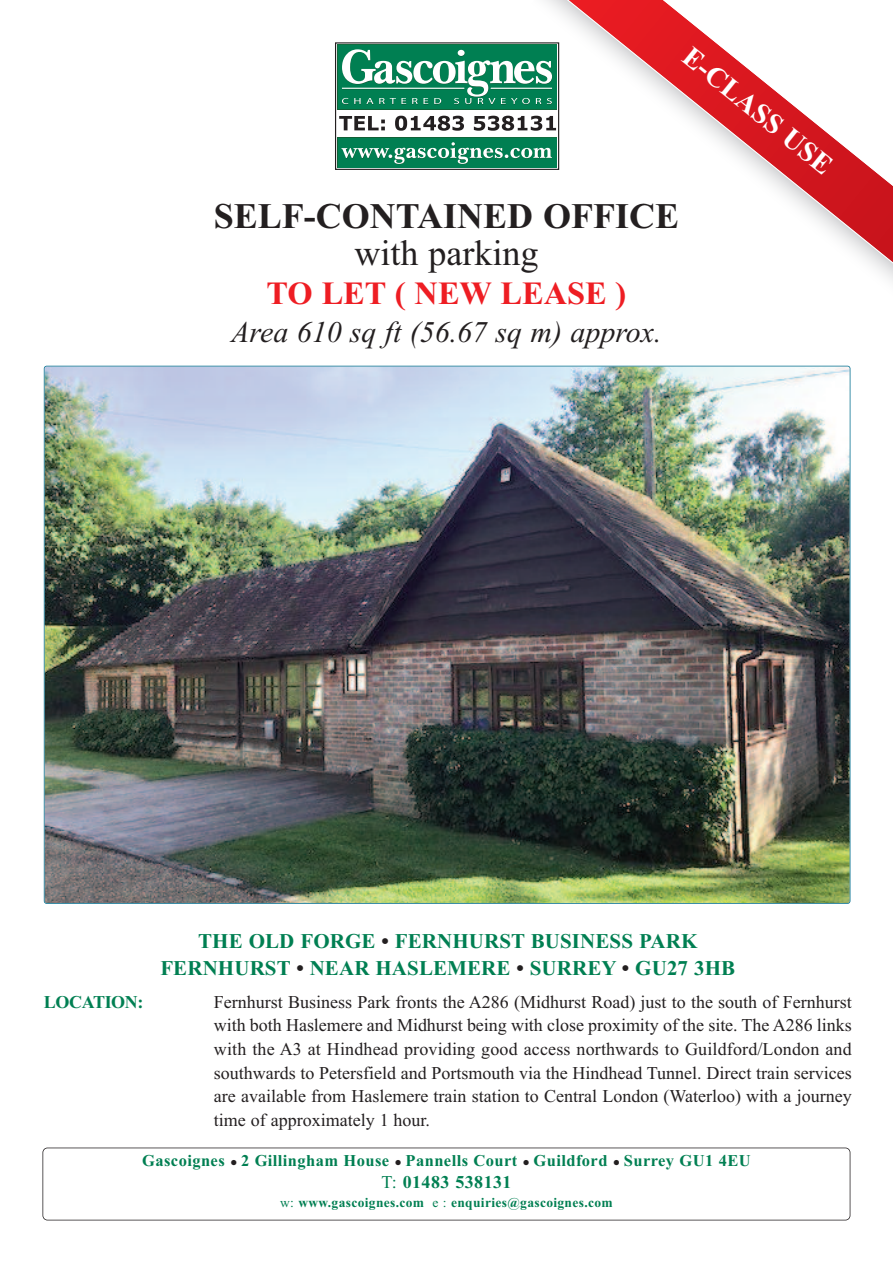
<style>
.page{position:relative;width:893px;height:1263px;background:#fff}
.page>*{position:absolute;margin:0;border:0;box-sizing:border-box;transform-origin:0 0}
.t1{font:700 36px "Times New Roman";color:#231f20}
.t2{font:36px "Times New Roman";color:#231f20}
.t3{font:700 32.4px "Times New Roman";color:#ee1d23}
.t4{font:italic 30px "Times New Roman";color:#231f20}
.t5{font:700 28.5px "Times New Roman";color:#fff}
.t6{font:700 21px/27.8px "Times New Roman";letter-spacing:.005em;color:#007f52;text-align:center}
.t7{font:18px/23.7px "Times New Roman";color:#231f20;text-align:justify}
.t8{font:700 18px "Times New Roman";letter-spacing:.025em;color:#007f52}
.t9{font:700 18px "Times New Roman";letter-spacing:-.02em;color:#007f52}
.t10{font:700 16.5px "Times New Roman";letter-spacing:.025em;color:#007f52}
.t11{font:700 13.5px "Times New Roman";letter-spacing:.025em;color:#007f52}
.s1{color:#231f20}
.s2{font-family:"Verdana";font-size:10.5px;color:#231f20}
.s3{font-weight:400}
</style>
<div class="page">
<svg style="left:337px;top:44px;width:194px;height:94px"></svg>
<div style="left:335px;top:42px;width:224px;height:128px;border:1px solid #231f20"></div>
<svg style="left:337px;top:138px;width:194px;height:30px"></svg>
<div style="left:338px;top:138px;width:218px;height:29px;background:#007f52"></div>
<div style="left:338px;top:45px;width:218px;height:63px;background:#007f52"></div>
<svg style="left:342px;top:49px;width:189px;height:56px"></svg>
<svg style="left:339px;top:116px;width:46px;height:14px"></svg>
<svg style="left:395px;top:116px;width:69px;height:15px"></svg>
<svg style="left:474px;top:116px;width:57px;height:15px"></svg>
<svg style="left:341px;top:142px;width:190px;height:22px"></svg>
<div style="left:42px;top:1147px;width:808px;height:73px;border:2px solid #231f20;border-radius:5px"></div>
<svg style="left:531px;top:0;width:26px;height:170px"></svg>
<svg style="left:557px;top:0;width:336px;height:281px"></svg>
<img style="left:45px;top:366px;width:805px;height:537px;border-radius:2px">
<h3 class="t5" style="left:697px;top:40px;width:185px;rotate:39deg">E-CLASS USE</h3>
<h1 class="t1" style="left:214px;top:194px;width:467px">SELF-CONTAINED OFFICE</h1>
<h1 class="t2" style="left:355px;top:232px;width:185px">with parking</h1>
<h2 class="t3" style="left:266px;top:274px;width:361px">TO LET ( NEW LEASE )</h2>
<h3 class="t4" style="left:231px;top:315px;width:432px">Area 610 sq ft (56.67 sq m) approx.</h3>
<p class="t6" style="left:160px;top:926px;width:576px">THE OLD FORGE <span class="s1">•</span> FERNHURST BUSINESS PARK<br>FERNHURST <span class="s1">•</span> NEAR HASLEMERE <span class="s1">•</span> SURREY <span class="s1">•</span> GU27 3HB</p>
<p class="t9" style="left:44px;top:991px;width:101px">LOCATION:</p>
<p class="t7" style="left:214px;top:989px;width:639px">Fernhurst Business Park fronts the A286 (Midhurst Road) just to the south of Fernhurst with both Haslemere and Midhurst being with close proximity of the site. The A286 links with the A3 at Hindhead providing good access northwards to Guildford/London and southwards to Petersfield and Portsmouth via the Hindhead Tunnel. Direct train services are available from Haslemere train station to Central London (Waterloo) with a journey time of approximately 1 hour.</p>
<p class="t10" style="left:142px;top:1151px;width:610px">Gascoignes <span class="s2">•</span> 2 Gillingham House <span class="s2">•</span> Pannells Court <span class="s2">•</span> Guildford <span class="s2">•</span> Surrey GU1 4EU</p>
<p class="t8" style="left:381px;top:1171px;width:132px"><span class="s3">T:</span> 01483 538131</p>
<p class="t11" style="left:280px;top:1194px;width:334px"><span class="s3">w:</span> www.gascoignes.com <span class="s3">e :</span> enquiries@gascoignes.com</p>
</div>
